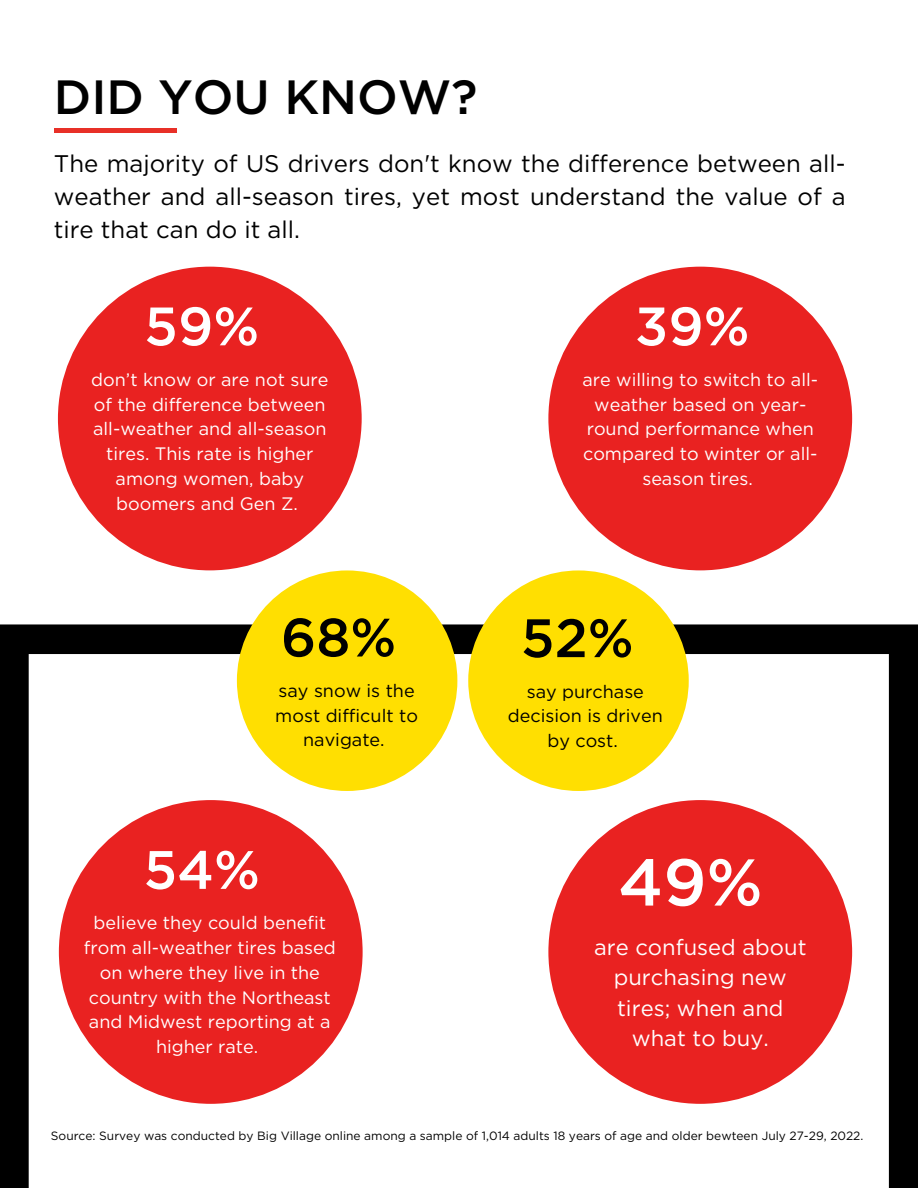
<style>
.page{position:relative;width:918px;height:1188px;background:#fff}
.page>*{position:absolute;margin:0;border:0;box-sizing:border-box;transform-origin:0 0}
.t1{font:500 66px "Gotham";color:#fff}
.t2{font:500 54px "Gotham";color:#fff}
.t3{font:500 54px "Gotham";color:#000}
.t4{font:500 48px "Gotham";color:#000}
.t5{font:24px/32.7px "Gotham";color:#000;text-align:justify}
.t6{font:22.05px/30.3px "Gotham";color:#fff;text-align:center}
.t7{font:18px/24.8px "Gotham";color:#fff;text-align:center}
.t8{font:18px/24.8px "Gotham";color:#000;text-align:center}
.t9{font:12px "Gotham";color:#000}
</style>
<div class="page">
<svg style="left:0;top:624px;width:918px;height:564px"></svg>
<div style="left:54px;top:128px;width:122px;height:5px;background:#e83028"></div>
<div style="left:58px;top:267px;width:304px;height:303px;background:#e92221;border-radius:50%"></div>
<div style="left:237px;top:570px;width:220px;height:221px;background:#ffdf01;border-radius:50%"></div>
<div style="left:548px;top:267px;width:304px;height:303px;background:#e92221;border-radius:50%"></div>
<div style="left:59px;top:800px;width:304px;height:304px;background:#e92221;border-radius:50%"></div>
<div style="left:468px;top:570px;width:221px;height:221px;background:#ffdf01;border-radius:50%"></div>
<div style="left:548px;top:800px;width:304px;height:304px;background:#e92221;border-radius:50%"></div>
<h3 class="t4" style="left:54px;top:75px;width:425px">DID YOU KNOW?</h3>
<h3 class="t5" style="left:54px;top:149px;width:794px">The majority of US drivers don't know the difference between all&shy;weather and all-season tires, yet most understand the value of a tire that can do it all.</h3>
<h2 class="t2" style="left:144px;top:302px;width:116px">59%</h2>
<p class="t7" style="left:91px;top:368px;width:239px">don’t know or are not sure of the difference between all-weather and all-season tires. This rate is higher among women, baby boomers and Gen Z.</p>
<h2 class="t3" style="left:281px;top:613px;width:117px">68%</h2>
<p class="t8" style="left:275px;top:679px;width:144px">say snow is the most difficult to navigate.</p>
<h2 class="t2" style="left:144px;top:846px;width:118px">54%</h2>
<p class="t7" style="left:84px;top:912px;width:253px">believe they could benefit from all-weather tires based on where they live in the country with the Northeast and Midwest reporting at a higher rate.</p>
<h2 class="t2" style="left:635px;top:302px;width:116px">39%</h2>
<p class="t7" style="left:582px;top:368px;width:237px">are willing to switch to all&shy;weather based on year&shy;round performance when compared to winter or all&shy;season tires.</p>
<h2 class="t3" style="left:521px;top:614px;width:114px">52%</h2>
<p class="t8" style="left:508px;top:680px;width:156px">say purchase decision is driven by cost.</p>
<h1 class="t1" style="left:618px;top:853px;width:146px">49%</h1>
<p class="t6" style="left:594px;top:933px;width:214px">are confused about purchasing new tires; when and what to buy.</p>
<p class="t9" style="left:51px;top:1130px;width:814px">Source: Survey was conducted by Big Village online among a sample of 1,014 adults 18 years of age and older bewteen July 27-29, 2022.</p>
</div>
